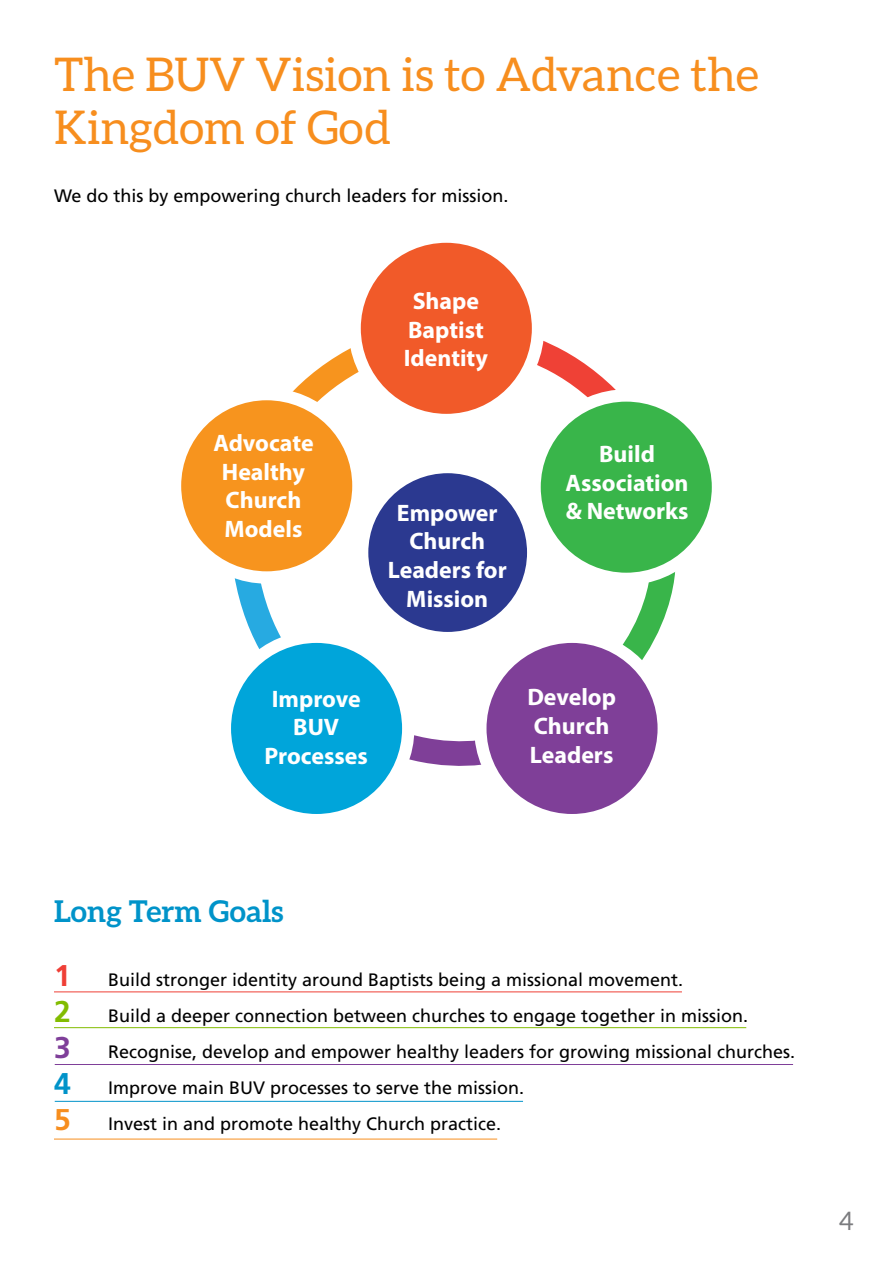
<style>
.page{position:relative;width:893px;height:1263px;background:#fff}
.page>*{position:absolute;margin:0;border:0;box-sizing:border-box;transform-origin:0 0}
.t1{font:46.5px/52.5px "Aleo";color:#f78e1e}
.t2{font:700 30px "Aleo";color:#0093c9}
.t3{font:700 30px "Frutiger LT";color:#ef3f36}
.t4{font:700 30px "Frutiger LT";color:#82bc00}
.t5{font:700 30px "Frutiger LT";color:#7f3f99}
.t6{font:25.5px "Aleo";color:#7b7c7f}
.t7{font:700 23.85px/28.7px "Myriad Pro";color:#fff;text-align:center}
.t8{font:18px/36px "Frutiger LT";color:#000}
.s1{font-weight:700;font-size:30px;color:#0093c9}
.s2{font-weight:700;font-size:30px;color:#f78e1e}
</style>
<div class="page">
<svg style="left:537px;top:341px;width:79px;height:56px"></svg>
<svg style="left:293px;top:348px;width:66px;height:54px"></svg>
<svg style="left:622px;top:572px;width:53px;height:88px"></svg>
<svg style="left:409px;top:735px;width:72px;height:31px"></svg>
<svg style="left:234px;top:578px;width:47px;height:71px"></svg>
<div style="left:355px;top:237px;width:183px;height:183px;background:#f15a29;border-radius:50%"></div>
<div style="left:348px;top:230px;width:196px;height:196px;border:12px solid #fff;border-radius:50%"></div>
<div style="left:356px;top:461px;width:183px;height:183px;background:#2b3990;border-radius:50%"></div>
<div style="left:344px;top:449px;width:208px;height:208px;border:25px solid #fff;border-radius:50%"></div>
<div style="left:535px;top:395px;width:183px;height:184px;background:#39b54a;border-radius:50%"></div>
<div style="left:528px;top:389px;width:196px;height:196px;border:12px solid #fff;border-radius:50%"></div>
<div style="left:480px;top:637px;width:184px;height:183px;background:#7f3f98;border-radius:50%"></div>
<div style="left:474px;top:631px;width:196px;height:195px;border:12px solid #fff;border-radius:50%"></div>
<div style="left:225px;top:637px;width:183px;height:183px;background:#00a5da;border-radius:50%"></div>
<div style="left:219px;top:631px;width:195px;height:195px;border:12px solid #fff;border-radius:50%"></div>
<div style="left:175px;top:394px;width:183px;height:183px;background:#f7941e;border-radius:50%"></div>
<div style="left:169px;top:388px;width:196px;height:196px;border:12px solid #fff;border-radius:50%"></div>
<hr style="left:54px;top:991px;width:628px;height:1px;background:#ef3f36">
<hr style="left:54px;top:1027px;width:692px;height:1px;background:#82bc00">
<hr style="left:55px;top:1064px;width:738px;height:1px;background:#7f3f99">
<hr style="left:55px;top:1101px;width:468px;height:1px;background:#0093c9">
<hr style="left:54px;top:1139px;width:443px;height:1px;background:#f78e1e">
<h1 class="t1" style="left:54px;top:48px;width:707px">The BUV Vision is to Advance the<br>Kingdom of God</h1>
<p class="t8" style="left:54px;top:177px;width:456px">We do this by empowering church leaders for mission.</p>
<h3 class="t7" style="left:213px;top:428px;width:102px">Advocate<br>Healthy<br>Church<br>Models</h3>
<h3 class="t7" style="left:404px;top:286px;width:86px">Shape<br>Baptist<br>Identity</h3>
<h3 class="t7" style="left:566px;top:439px;width:125px">Build<br>Association</h3>
<h3 class="t7" style="left:397px;top:498px;width:102px">Empower</h3>
<h3 class="t7" style="left:566px;top:496px;width:124px">&amp; Networks</h3>
<h3 class="t7" style="left:388px;top:526px;width:121px">Church<br>Leaders for<br>Mission</h3>
<h3 class="t7" style="left:265px;top:683px;width:105px">Improve<br>BUV<br>Processes</h3>
<h3 class="t7" style="left:527px;top:682px;width:90px;text-align:left">Develop<br>Church<br>Leaders</h3>
<h2 class="t2" style="left:54px;top:894px;width:231px">Long Term Goals</h2>
<h2 class="t3" style="left:54px;top:958px;width:18px">1</h2>
<p class="t8" style="left:108px;top:961px;width:577px">Build stronger identity around Baptists being a missional movement.</p>
<h2 class="t4" style="left:54px;top:994px;width:18px">2</h2>
<p class="t8" style="left:108px;top:997px;width:642px">Build a deeper connection between churches to engage together in mission.</p>
<h2 class="t5" style="left:54px;top:1030px;width:18px">3</h2>
<p class="t8" style="left:54px;top:1033px;width:743px;text-indent:54px">Recognise, develop and empower healthy leaders for growing missional churches.<br><span class="s1">4</span> Improve main BUV processes to serve the mission.<br><span class="s2">5</span> Invest in and promote healthy Church practice.</p>
<h3 class="t6" style="left:839px;top:1206px;width:16px">4</h3>
</div>
